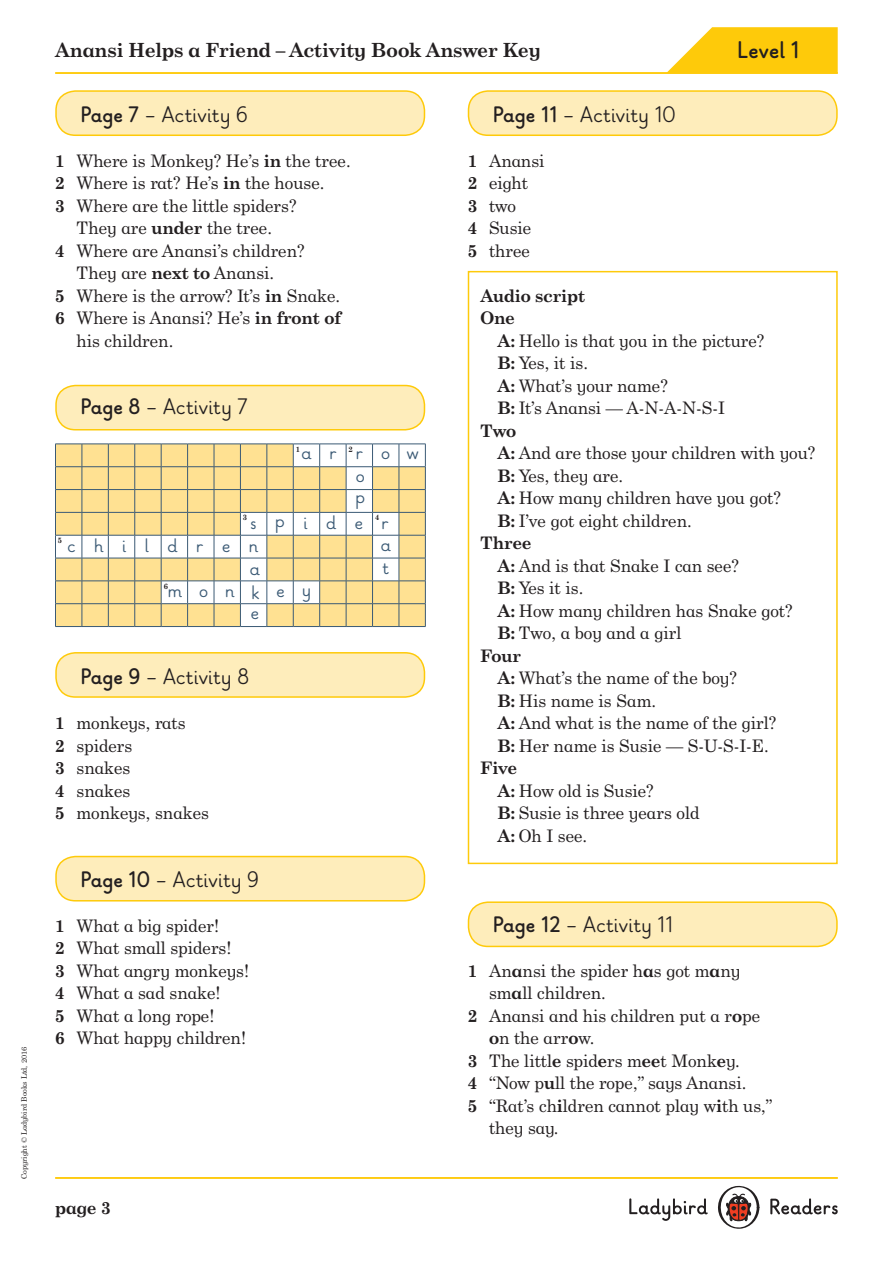
<style>
.page{position:relative;width:893px;height:1263px;background:#fff}
.page>*{position:absolute;margin:0;border:0;box-sizing:border-box;transform-origin:0 0}
.t1{font:700 24px "Ladybird Learning";color:#231f20}
.NUMBER{font:22.5px "Ladybird Learning";color:#231f20}
.t2{font:700 19.5px "Century Schlbk Penguin Inf";color:#231f20}
.ANSWER{font:19.5px "Ladybird Learning";letter-spacing:.95em;color:#3b5a75}
.ACTIVITY_TEXT{font:17.25px/22.5px "Century Schlbk Penguin Inf";color:#231f20}
.AUDIO_ACTIVITY_SCRIP{font:17.25px "Century Schlbk Penguin Inf";color:#231f20}
.Audio_script_title{font:700 17.25px "Century Schlbk Penguin Inf";color:#231f20}
.IBE_questions{font:700 7.65px "Century Schlbk Penguin Inf";color:#231f20}
.t3{font:7.5px "Century Schlbk Penguin Inf";color:#231f20}
.s1{font-weight:700}
</style>
<div class="page">
<svg style="left:718px;top:1185px;width:41px;height:44px"></svg>
<svg style="left:629px;top:1198px;width:79px;height:23px"></svg>
<svg style="left:770px;top:1198px;width:68px;height:16px"></svg>
<svg style="left:667px;top:27px;width:171px;height:45px;background:#fed12c"></svg>
<div style="left:56px;top:653px;width:368px;height:44px;background:#feedbb;border-radius:20px"></div>
<div style="left:55px;top:652px;width:370px;height:46px;border:2px solid #feca0a;border-radius:20px"></div>
<div style="left:56px;top:856px;width:368px;height:45px;background:#feedbb;border-radius:20px"></div>
<div style="left:55px;top:856px;width:370px;height:45px;border:2px solid #feca0a;border-radius:20px"></div>
<div style="left:56px;top:385px;width:368px;height:45px;background:#feedbb;border-radius:20px"></div>
<div style="left:55px;top:385px;width:370px;height:45px;border:2px solid #feca0a;border-radius:20px"></div>
<div style="left:468px;top:902px;width:369px;height:44px;background:#feedbb;border-radius:20px"></div>
<div style="left:468px;top:901px;width:370px;height:46px;border:2px solid #feca0a;border-radius:20px"></div>
<div style="left:56px;top:91px;width:368px;height:44px;background:#feedbb;border-radius:20px"></div>
<div style="left:55px;top:90px;width:370px;height:46px;border:2px solid #feca0a;border-radius:20px"></div>
<div style="left:468px;top:91px;width:369px;height:44px;background:#feedbb;border-radius:20px"></div>
<div style="left:468px;top:90px;width:370px;height:46px;border:2px solid #feca0a;border-radius:20px"></div>
<svg style="left:55px;top:444px;width:371px;height:183px"></svg>
<hr style="left:55px;top:72px;width:783px;height:2px;background:#feca0a">
<hr style="left:55px;top:1177px;width:783px;height:2px;background:#feca0a">
<div style="left:468px;top:271px;width:370px;height:593px;border:2px solid #feca0a"></div>
<p class="t3" style="left:19px;top:1179px;width:134px;rotate:-90deg">Copyright © Ladybird Books Ltd, 2016</p>
<p class="t2" style="left:55px;top:38px;width:487px">Anansi Helps a Friend – Activity Book Answer Key</p>
<h1 class="t1" style="left:737px;top:36px;width:64px">Level 1</h1>
<p class="NUMBER" style="left:81px;top:102px;width:168px"><span class="s1">Page 7</span> – Activity 6</p>
<p class="ACTIVITY_TEXT" style="left:55px;top:149px;width:297px"><span class="s1">1</span> Where is Monkey? He’s <span class="s1">in</span> the tree.</p>
<p class="ACTIVITY_TEXT" style="left:55px;top:171px;width:271px"><span class="s1">2</span> Where is rat? He’s <span class="s1">in</span> the house.</p>
<p class="ACTIVITY_TEXT" style="left:55px;top:194px;width:243px;text-align:center"><span class="s1">3</span> Where are the little spiders?<br>They are <span class="s1">under</span> the tree.</p>
<p class="ACTIVITY_TEXT" style="left:55px;top:239px;width:251px;text-align:center"><span class="s1">4</span> Where are Anansi’s children?<br>They are <span class="s1">next to</span> Anansi.</p>
<p class="ACTIVITY_TEXT" style="left:55px;top:284px;width:287px"><span class="s1">5</span> Where is the arrow? It’s <span class="s1">in</span> Snake.</p>
<p class="ACTIVITY_TEXT" style="left:77px;top:306px;width:266px;text-indent:-21px"><span class="s1">6</span> Where is Anansi? He’s <span class="s1">in front of </span>his children.</p>
<p class="NUMBER" style="left:81px;top:394px;width:169px"><span class="s1">Page 8</span> – Activity 7</p>
<p class="IBE_questions" style="left:296px;top:444px;width:6px">1</p>
<p class="IBE_questions" style="left:349px;top:444px;width:6px">2</p>
<p class="ANSWER" style="left:301px;top:442px;width:119px">arrow</p>
<p class="ANSWER" style="left:356px;top:465px;width:11px">o</p>
<p class="ANSWER" style="left:355px;top:486px;width:11px">p</p>
<p class="IBE_questions" style="left:243px;top:513px;width:6px">3</p>
<p class="IBE_questions" style="left:375px;top:513px;width:6px">4</p>
<p class="ANSWER" style="left:250px;top:512px;width:140px">spider</p>
<p class="IBE_questions" style="left:58px;top:536px;width:6px">5</p>
<p class="ANSWER" style="left:67px;top:535px;width:192px">children</p>
<p class="ANSWER" style="left:250px;top:557px;width:12px">a</p>
<p class="IBE_questions" style="left:164px;top:581px;width:6px">6</p>
<p class="ANSWER" style="left:168px;top:580px;width:145px">monkey</p>
<p class="ANSWER" style="left:251px;top:602px;width:10px">e</p>
<p class="NUMBER" style="left:81px;top:664px;width:170px"><span class="s1">Page 9</span> – Activity 8</p>
<p class="ACTIVITY_TEXT" style="left:55px;top:711px;width:132px"><span class="s1">1</span> monkeys, rats</p>
<p class="ACTIVITY_TEXT" style="left:55px;top:734px;width:79px"><span class="s1">2</span> spiders</p>
<p class="ACTIVITY_TEXT" style="left:55px;top:756px;width:77px"><span class="s1">3</span> snakes</p>
<p class="ACTIVITY_TEXT" style="left:55px;top:779px;width:77px"><span class="s1">4</span> snakes</p>
<p class="ACTIVITY_TEXT" style="left:55px;top:801px;width:155px"><span class="s1">5</span> monkeys, snakes</p>
<p class="NUMBER" style="left:81px;top:867px;width:180px"><span class="s1">Page 10</span> – Activity 9</p>
<p class="ACTIVITY_TEXT" style="left:55px;top:914px;width:165px"><span class="s1">1</span> What a big spider!</p>
<p class="ACTIVITY_TEXT" style="left:55px;top:936px;width:178px"><span class="s1">2</span> What small spiders!</p>
<p class="ACTIVITY_TEXT" style="left:55px;top:959px;width:195px"><span class="s1">3</span> What angry monkeys!</p>
<p class="ACTIVITY_TEXT" style="left:55px;top:981px;width:167px"><span class="s1">4</span> What a sad snake!</p>
<p class="ACTIVITY_TEXT" style="left:55px;top:1004px;width:161px"><span class="s1">5</span> What a long rope!</p>
<p class="ACTIVITY_TEXT" style="left:55px;top:1026px;width:192px"><span class="s1">6</span> What happy children!</p>
<p class="Audio_script_title" style="left:55px;top:1197px;width:57px">page 3</p>
<p class="ANSWER" style="left:381px;top:534px;width:12px">a</p>
<p class="ANSWER" style="left:382px;top:557px;width:9px">t</p>
<p class="NUMBER" style="left:493px;top:102px;width:184px"><span class="s1">Page 11</span> – Activity 10</p>
<p class="ACTIVITY_TEXT" style="left:468px;top:149px;width:78px"><span class="s1">1</span> Anansi</p>
<p class="ACTIVITY_TEXT" style="left:468px;top:171px;width:62px"><span class="s1">2</span> eight</p>
<p class="ACTIVITY_TEXT" style="left:468px;top:194px;width:50px"><span class="s1">3</span> two</p>
<p class="ACTIVITY_TEXT" style="left:468px;top:216px;width:65px"><span class="s1">4</span> Susie</p>
<p class="ACTIVITY_TEXT" style="left:468px;top:239px;width:64px"><span class="s1">5</span> three</p>
<p class="Audio_script_title" style="left:480px;top:285px;width:106px">Audio script</p>
<p class="Audio_script_title" style="left:480px;top:307px;width:36px">One</p>
<p class="AUDIO_ACTIVITY_SCRIP" style="left:497px;top:330px;width:268px"><span class="s1">A:</span> Hello is that you in the picture?</p>
<p class="AUDIO_ACTIVITY_SCRIP" style="left:497px;top:352px;width:92px"><span class="s1">B:</span> Yes, it is.</p>
<p class="AUDIO_ACTIVITY_SCRIP" style="left:497px;top:375px;width:172px"><span class="s1">A:</span> What’s your name?</p>
<p class="AUDIO_ACTIVITY_SCRIP" style="left:497px;top:397px;width:229px"><span class="s1">B:</span> It’s Anansi — A-N-A-N-S-I</p>
<p class="Audio_script_title" style="left:480px;top:420px;width:37px">Two</p>
<p class="AUDIO_ACTIVITY_SCRIP" style="left:497px;top:442px;width:319px"><span class="s1">A:</span> And are those your children with you?</p>
<p class="AUDIO_ACTIVITY_SCRIP" style="left:497px;top:465px;width:127px"><span class="s1">B:</span> Yes, they are.</p>
<p class="AUDIO_ACTIVITY_SCRIP" style="left:497px;top:487px;width:285px"><span class="s1">A:</span> How many children have you got?</p>
<p class="AUDIO_ACTIVITY_SCRIP" style="left:497px;top:510px;width:196px"><span class="s1">B:</span> I’ve got eight children.</p>
<p class="Audio_script_title" style="left:480px;top:532px;width:52px">Three</p>
<p class="AUDIO_ACTIVITY_SCRIP" style="left:497px;top:555px;width:243px"><span class="s1">A:</span> And is that Snake I can see?</p>
<p class="AUDIO_ACTIVITY_SCRIP" style="left:497px;top:577px;width:87px"><span class="s1">B:</span> Yes it is.</p>
<p class="AUDIO_ACTIVITY_SCRIP" style="left:497px;top:600px;width:297px"><span class="s1">A:</span> How many children has Snake got?</p>
<p class="AUDIO_ACTIVITY_SCRIP" style="left:497px;top:622px;width:185px"><span class="s1">B:</span> Two, a boy and a girl</p>
<p class="Audio_script_title" style="left:480px;top:645px;width:42px">Four</p>
<p class="AUDIO_ACTIVITY_SCRIP" style="left:497px;top:667px;width:241px"><span class="s1">A:</span> What’s the name of the boy?</p>
<p class="AUDIO_ACTIVITY_SCRIP" style="left:497px;top:690px;width:160px"><span class="s1">B:</span> His name is Sam.</p>
<p class="AUDIO_ACTIVITY_SCRIP" style="left:497px;top:712px;width:280px"><span class="s1">A:</span> And what is the name of the girl?</p>
<p class="AUDIO_ACTIVITY_SCRIP" style="left:497px;top:735px;width:273px"><span class="s1">B:</span> Her name is Susie — S-U-S-I-E.</p>
<p class="Audio_script_title" style="left:480px;top:757px;width:38px">Five</p>
<p class="AUDIO_ACTIVITY_SCRIP" style="left:497px;top:780px;width:158px"><span class="s1">A:</span> How old is Susie?</p>
<p class="AUDIO_ACTIVITY_SCRIP" style="left:497px;top:802px;width:204px"><span class="s1">B:</span> Susie is three years old</p>
<p class="AUDIO_ACTIVITY_SCRIP" style="left:497px;top:825px;width:91px"><span class="s1">A:</span> Oh I see.</p>
<p class="NUMBER" style="left:493px;top:912px;width:181px"><span class="s1">Page 12</span> – Activity 11</p>
<p class="ACTIVITY_TEXT" style="left:489px;top:959px;width:253px;text-indent:-21px"><span class="s1">1</span> An<span class="s1">a</span>nsi the spider h<span class="s1">a</span>s got m<span class="s1">a</span>ny sm<span class="s1">a</span>ll children.</p>
<p class="ACTIVITY_TEXT" style="left:489px;top:1004px;width:273px;text-indent:-21px"><span class="s1">2</span> Anansi and his children put a r<span class="s1">o</span>pe <span class="s1">o</span>n the arr<span class="s1">o</span>w.</p>
<p class="ACTIVITY_TEXT" style="left:468px;top:1049px;width:273px"><span class="s1">3</span> The littl<span class="s1">e</span> spid<span class="s1">e</span>rs m<span class="s1">ee</span>t Monk<span class="s1">e</span>y.</p>
<p class="ACTIVITY_TEXT" style="left:468px;top:1071px;width:280px"><span class="s1">4</span> “Now p<span class="s1">u</span>ll the rope,” says Anansi.</p>
<p class="ACTIVITY_TEXT" style="left:489px;top:1094px;width:285px;text-indent:-21px"><span class="s1">5</span> “Rat’s ch<span class="s1">i</span>ldren cannot play w<span class="s1">i</span>th us,” they say.</p>
</div>
